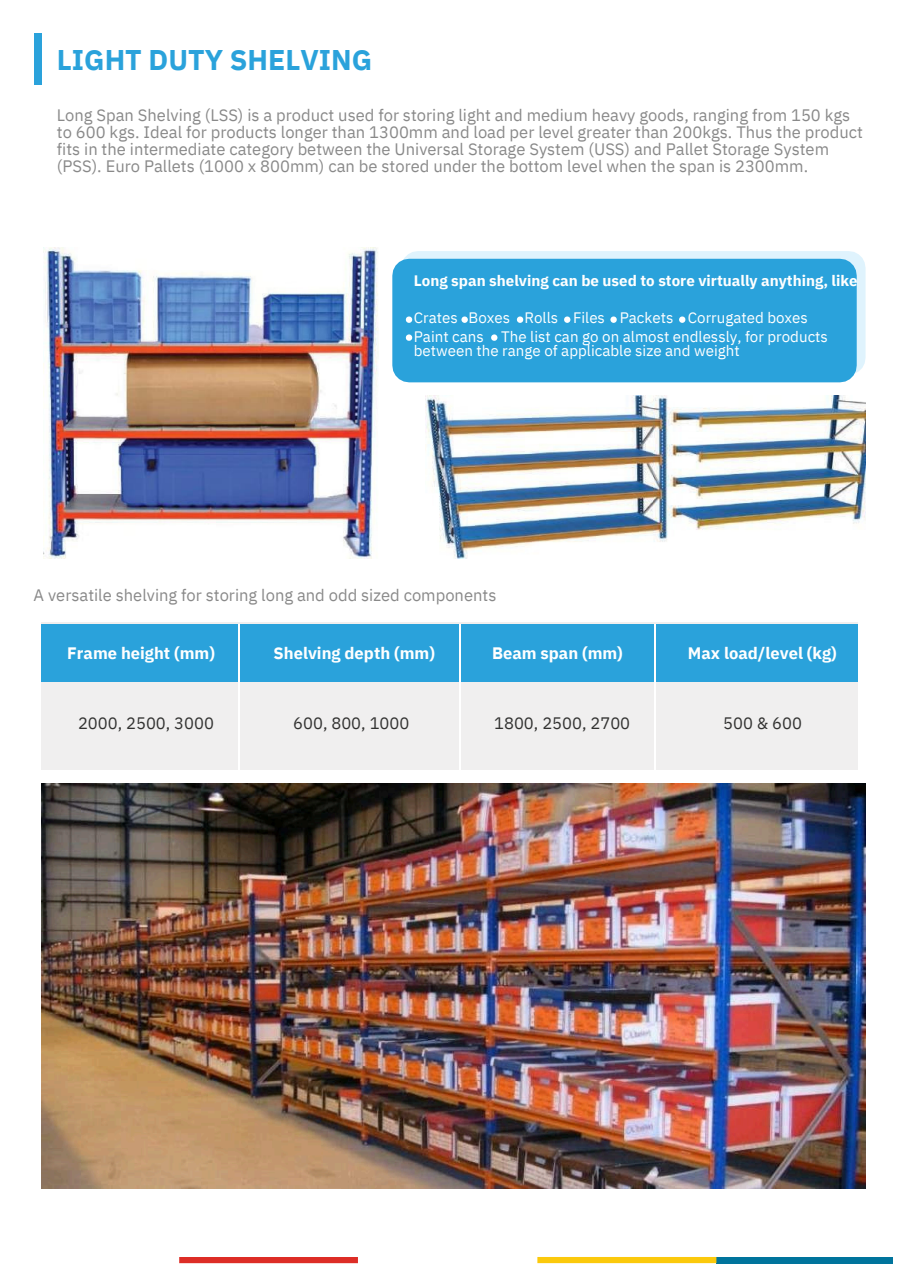
<style>
.page{position:relative;width:918px;height:1264px;background:#fff}
.page>*{position:absolute;margin:0;border:0;box-sizing:border-box;transform-origin:0 0}
.t1{font:700 28.5px "IBM Plex Sans";color:#2aa2db}
.t2{font:16.5px/16.8px "IBM Plex Sans";color:#898989}
.t3{font:700 16.5px "IBM Plex Sans";color:#fff}
.t4{font:16.5px "IBM Plex Sans";color:#323231}
.t5{font:15.15px "IBM Plex Sans";color:#fff}
.t6{font:700 15.15px "IBM Plex Sans";color:#fff}
</style>
<div class="page">
<div style="left:34px;top:33px;width:7px;height:51px;background:#2aa2db"></div>
<div style="left:42px;top:624px;width:196px;height:58px;background:#2aa2db"></div>
<div style="left:240px;top:624px;width:219px;height:58px;background:#2aa2db"></div>
<div style="left:461px;top:624px;width:193px;height:58px;background:#2aa2db"></div>
<div style="left:656px;top:624px;width:202px;height:58px;background:#2aa2db"></div>
<hr style="left:42px;top:622px;width:196px;height:2px;background:#f0efef">
<hr style="left:240px;top:622px;width:219px;height:2px;background:#f0efef">
<hr style="left:461px;top:622px;width:193px;height:2px;background:#f0efef">
<hr style="left:656px;top:622px;width:202px;height:2px;background:#f0efef">
<div style="left:42px;top:682px;width:196px;height:88px;background:#f0efef"></div>
<div style="left:240px;top:682px;width:219px;height:88px;background:#f0efef"></div>
<div style="left:461px;top:682px;width:193px;height:88px;background:#f0efef"></div>
<div style="left:656px;top:682px;width:202px;height:88px;background:#f0efef"></div>
<img style="left:392px;top:251px;width:474px;height:130px">
<img style="left:44px;top:247px;width:335px;height:311px">
<img style="left:425px;top:395px;width:440px;height:163px">
<img style="left:42px;top:783px;width:823px;height:405px">
<div style="left:179px;top:1256px;width:179px;height:7px;background:#dd2d26"></div>
<div style="left:716px;top:1256px;width:177px;height:7px;background:#00749c"></div>
<div style="left:537px;top:1256px;width:179px;height:6px;background:#fbc90c"></div>
<p class="t1" style="left:57px;top:40px;width:317px">LIGHT DUTY SHELVING</p>
<p class="t2" style="left:57px;top:107px;width:808px">Long Span Shelving (LSS) is a product used for storing light and medium heavy goods, ranging from 150 kgs to 600 kgs. Ideal for products longer than 1300mm and load per level greater than 200kgs. Thus the product fits in the intermediate category between the Universal Storage System (USS) and Pallet Storage System (PSS). Euro Pallets (1000 x 800mm) can be stored under the bottom level when the span is 2300mm.</p>
<p class="t6" style="left:414px;top:270px;width:445px">Long span shelving can be used to store virtually anything, like</p>
<h2 class="t5" style="left:414px;top:308px;width:146px">Crates Boxes Rolls</h2>
<p class="t5" style="left:573px;top:308px;width:34px">Files</p>
<p class="t5" style="left:620px;top:308px;width:55px">Packets</p>
<p class="t5" style="left:688px;top:308px;width:122px">Corrugated boxes</p>
<p class="t5" style="left:414px;top:326px;width:72px">Paint cans</p>
<p class="t5" style="left:501px;top:326px;width:328px">The list can go on almost endlessly, for products</p>
<p class="t5" style="left:414px;top:341px;width:327px">between the range of applicable size and weight</p>
<p class="t2" style="left:34px;top:586px;width:464px">A versatile shelving for storing long and odd sized components</p>
<p class="t3" style="left:67px;top:641px;width:149px">Frame height (mm)</p>
<h2 class="t3" style="left:274px;top:641px;width:163px">Shelving depth (mm)</h2>
<p class="t3" style="left:492px;top:641px;width:132px">Beam span (mm)</p>
<h2 class="t3" style="left:688px;top:641px;width:150px">Max load/level (kg)</h2>
<p class="t4" style="left:78px;top:711px;width:138px">2000, 2500, 3000</p>
<p class="t4" style="left:293px;top:711px;width:118px">600, 800, 1000</p>
<h2 class="t4" style="left:494px;top:711px;width:138px">1800, 2500, 2700</h2>
<p class="t4" style="left:723px;top:711px;width:80px">500 &amp; 600</p>
</div>
